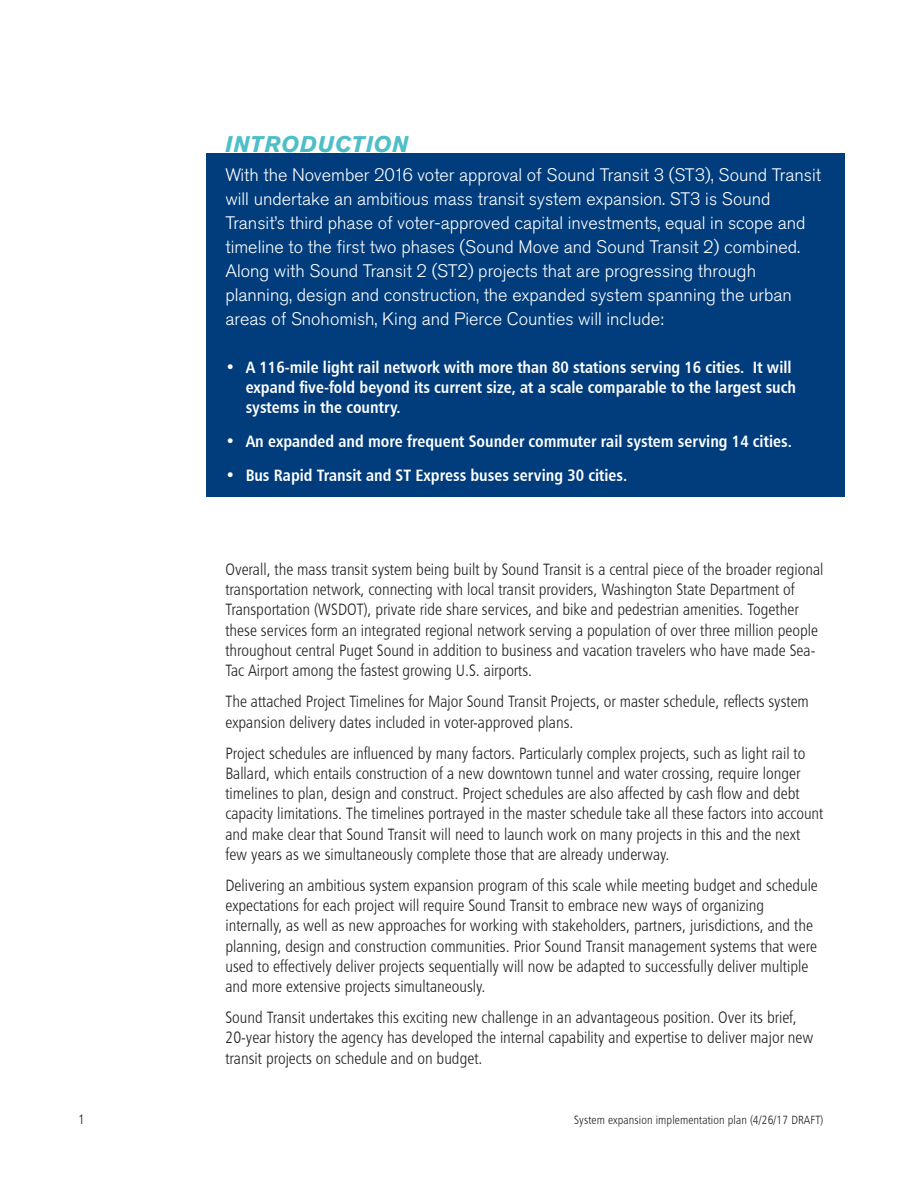
<style>
.page{position:relative;width:918px;height:1188px;background:#fff}
.page>*{position:absolute;margin:0;border:0;box-sizing:border-box;transform-origin:0 0}
.t1{font:italic 700 22.5px "Akzidenz Grotesk Std";letter-spacing:.035em;color:#4ebec8}
.t2{font:300 18px/24px "Akzidenz Grotesk Std";color:#fff}
.t3{font:16.5px/20.2px "Humanist 777 BT Light Condensed B";color:#231f20}
.t4{font:16.5px/20.2px "Humanist 777 BT Bold Condensed B";color:#fff}
.t5{font:300 13.5px "Akzidenz Grotesk Std";color:#231f20}
.t6{font:12px "Humanist 777 BT Light Condensed B";letter-spacing:.01em;color:#231f20}
</style>
<div class="page">
<div style="left:206px;top:153px;width:639px;height:344px;background:#013d7d"></div>
<h1 class="t1" style="left:225px;top:131px;width:185px">INTRODUCTION</h1>
<p class="t2" style="left:225px;top:163px;width:597px">With the November 2016 voter approval of Sound Transit 3 (ST3), Sound Transit will undertake an ambitious mass transit system expansion. ST3 is Sound Transit’s third phase of voter-approved capital investments, equal in scope and timeline to the first two phases (Sound Move and Sound Transit 2) combined.<br>Along with Sound Transit 2 (ST2) projects that are progressing through planning, design and construction, the expanded system spanning the urban areas of Snohomish, King and Pierce Counties will include:</p>
<p class="t4" style="left:246px;top:356px;width:552px;text-indent:-20px">• A 116-mile light rail network with more than 80 stations serving 16 cities. It will expand five-fold beyond its current size, at a scale comparable to the largest such systems in the country.</p>
<p class="t4" style="left:225px;top:431px;width:568px">• An expanded and more frequent Sounder commuter rail system serving 14 cities.</p>
<p class="t4" style="left:225px;top:464px;width:403px">• Bus Rapid Transit and ST Express buses serving 30 cities.</p>
<p class="t3" style="left:225px;top:559px;width:600px">Overall, the mass transit system being built by Sound Transit is a central piece of the broader regional transportation network, connecting with local transit providers, Washington State Department of Transportation (WSDOT), private ride share services, and bike and pedestrian amenities. Together these services form an integrated regional network serving a population of over three million people throughout central Puget Sound in addition to business and vacation travelers who have made Sea-Tac Airport among the fastest growing U.S. airports.</p>
<p class="t3" style="left:225px;top:691px;width:585px">The attached Project Timelines for Major Sound Transit Projects, or master schedule, reflects system expansion delivery dates included in voter-approved plans.</p>
<p class="t3" style="left:225px;top:742px;width:600px">Project schedules are influenced by many factors. Particularly complex projects, such as light rail to Ballard, which entails construction of a new downtown tunnel and water crossing, require longer timelines to plan, design and construct. Project schedules are also affected by cash flow and debt capacity limitations. The timelines portrayed in the master schedule take all these factors into account and make clear that Sound Transit will need to launch work on many projects in this and the next few years as we simultaneously complete those that are already underway.</p>
<p class="t3" style="left:225px;top:875px;width:594px">Delivering an ambitious system expansion program of this scale while meeting budget and schedule expectations for each project will require Sound Transit to embrace new ways of organizing internally, as well as new approaches for working with stakeholders, partners, jurisdictions, and the planning, design and construction communities. Prior Sound Transit management systems that were used to effectively deliver projects sequentially will now be adapted to successfully deliver multiple and more extensive projects simultaneously.</p>
<p class="t3" style="left:225px;top:1007px;width:590px">Sound Transit undertakes this exciting new challenge in an advantageous position. Over its brief,<br>20-year history the agency has developed the internal capability and expertise to deliver major new transit projects on schedule and on budget.</p>
<p class="t5" style="left:78px;top:1112px;width:9px">1</p>
<p class="t6" style="left:574px;top:1113px;width:251px">System expansion implementation plan (4/26/17 DRAFT)</p>
</div>
